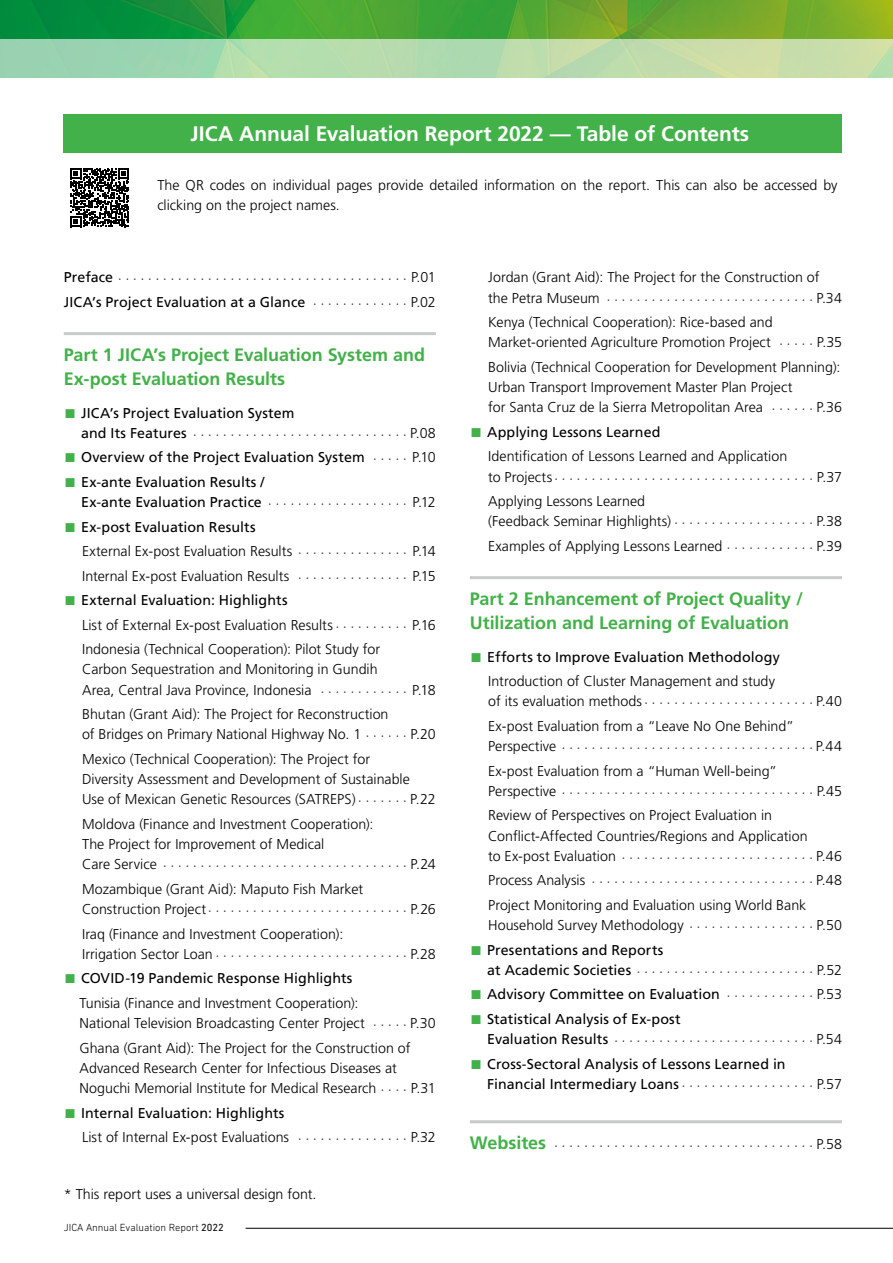
<style>
.page{position:relative;width:893px;height:1263px;background:#fff}
.page>*{position:absolute;margin:0;border:0;box-sizing:border-box;transform-origin:0 0}
.t1{font:700 21px "Frutiger LT Pro";letter-spacing:-.005em;color:#fff}
.t2{font:700 18px/24px "Frutiger LT Pro";letter-spacing:-.005em;color:#43b149}
.t3{font:300 14.25px/20.2px "Frutiger LT Pro";color:#000}
.t4{font:14.25px/20.2px "Frutiger LT Pro";letter-spacing:.005em;color:#000}
.t5{font:300 10.5px "DIN Next LT Pro";color:#000}
.t6{font:7.5px "Hiragino UD Sans Std N W3";color:#000}
.s1{font-family:"Frutiger LT Pro";font-size:14.25px}
.s2{font-family:"Frutiger LT Pro";font-weight:300;font-size:14.25px}
.s3{font-family:"Hiragino UD Sans Std N W3";font-size:7.5px}
.s4{font-weight:300}
.s5{color:#43b149}
.s6{font-weight:400}
.s7{font-family:"Hiragino UD Sans Std N W3";font-weight:400;font-size:7.5px}
</style>
<div class="page">
<img style="left:0;top:0;width:893px;height:39px">
<svg style="left:0;top:39px;width:893px;height:39px;background:#b5daac"></svg>
<hr style="left:246px;top:1228px;width:647px;height:1px;background:#000">
<hr style="left:64px;top:332px;width:372px;height:3px;background:#c9caca">
<hr style="left:470px;top:576px;width:372px;height:3px;background:#c9caca">
<hr style="left:470px;top:1120px;width:372px;height:3px;background:#c9caca">
<div style="left:64px;top:115px;width:778px;height:38px;background:#43b149"></div>
<svg style="left:70px;top:168px;width:59px;height:59px"></svg>
<h1 class="t1" style="left:190px;top:122px;width:560px">JICA Annual Evaluation Report 2022 — Table of Contents</h1>
<p class="t3" style="left:157px;top:176px;width:682px;line-height:19.5px">The QR codes on individual pages provide detailed information on the report. This can also be accessed by clicking on the project names.</p>
<p class="t6" style="left:64px;top:274px;width:374px"><span class="s1">Preface</span>・・・・・・・・・・・・・・・・・・・・・・・・・・・・・・・・・・・・・・・・ <span class="s2">P.01</span></p>
<p class="t4" style="left:64px;top:292px;width:374px">JICA’s Project Evaluation at a Glance<span class="s3">・・・・・・・・・・・・・・</span> <span class="s4">P.02</span></p>
<p class="t2" style="left:64px;top:342px;width:363px">Part 1 JICA’s Project Evaluation System and<br>Ex-post Evaluation Results</p>
<p class="t4" style="left:64px;top:403px;width:232px"><span class="s5">■</span> JICA’s Project Evaluation System</p>
<p class="t6" style="left:81px;top:429px;width:356px"><span class="s1">and Its Features</span>・・・・・・・・・・・・・・・・・・・・・・・・・・・・・・ <span class="s2">P.08</span></p>
<p class="t4" style="left:64px;top:447px;width:374px"><span class="s5">■</span> Overview of the Project Evaluation System<span class="s3">・ ・・・・・</span> <span class="s4">P.10</span></p>
<p class="t4" style="left:81px;top:472px;width:356px;text-indent:-17px"><span class="s5">■</span> Ex-ante Evaluation Results /<br>Ex-ante Evaluation Practice<span class="s3">・・・・・・・・・・・・・・・・・・・・</span> <span class="s4">P.12</span></p>
<p class="t3" style="left:82px;top:515px;width:355px;line-height:24.5px;text-indent:-18px"><span class="s5">■</span> <span class="s6">Ex-post Evaluation Results<br></span>External Ex-post Evaluation Results<span class="s7">・・・・・・・・・・・・・・・・</span> P.14<br>Internal Ex-post Evaluation Results<span class="s7">・ ・・・・・・・・・・・・・・・</span> P.15</p>
<p class="t3" style="left:82px;top:588px;width:355px;line-height:24.5px;text-indent:-18px"><span class="s5">■</span> <span class="s6">External Evaluation: Highlights<br></span>List of External Ex-post Evaluation Results<span class="s7">・・・・・・・・・・・</span> P.16<br>Indonesia (Technical Cooperation): Pilot Study for</p>
<p class="t3" style="left:82px;top:659px;width:355px">Carbon Sequestration and Monitoring in Gundih<br>Area, Central Java Province, Indonesia<span class="s7">・ ・・・・・・・・・・・・</span> P.18</p>
<p class="t3" style="left:82px;top:704px;width:355px">Bhutan (Grant Aid): The Project for Reconstruction<br>of Bridges on Primary National Highway No. 1<span class="s7">・・・・・・・</span> P.20</p>
<p class="t3" style="left:82px;top:749px;width:355px">Mexico (Technical Cooperation): The Project for<br>Diversity Assessment and Development of Sustainable<br>Use of Mexican Genetic Resources (SATREPS)<span class="s7">・・・・・・・・</span> P.22</p>
<p class="t3" style="left:82px;top:814px;width:293px">Moldova (Finance and Investment Cooperation):<br>The Project for Improvement of Medical</p>
<p class="t6" style="left:82px;top:861px;width:355px"><span class="s2">Care Service</span>・・・・・・・・・・・・・・・・・・・・・・・・・・・・・・・・・・ <span class="s2">P.24</span></p>
<p class="t3" style="left:82px;top:879px;width:283px">Mozambique (Grant Aid): Maputo Fish Market</p>
<p class="t6" style="left:82px;top:906px;width:355px"><span class="s2">Construction Project</span>・・・・・・・・・・・・・・・・・・・・・・・・・・・ <span class="s2">P.26</span></p>
<p class="t3" style="left:82px;top:924px;width:263px">Iraq (Finance and Investment Cooperation):</p>
<p class="t6" style="left:82px;top:950px;width:355px"><span class="s2">Irrigation Sector Loan</span>・・・・・・・・・・・・・・・・・・・・・・・・・・・ <span class="s2">P.28</span></p>
<p class="t3" style="left:80px;top:966px;width:281px;line-height:24.5px;text-indent:-16px"><span class="s5">■</span> <span class="s6">COVID-19 Pandemic Response Highlights<br></span>Tunisia (Finance and Investment Cooperation):</p>
<p class="t3" style="left:80px;top:1011px;width:358px;line-height:24.5px">National Television Broadcasting Center Project<span class="s7">・・・・・・</span> P.30<br>Ghana (Grant Aid): The Project for the Construction of</p>
<p class="t3" style="left:80px;top:1058px;width:358px">Advanced Research Center for Infectious Diseases at<br>Noguchi Memorial Institute for Medical Research<span class="s7">・・・・・</span> P.31</p>
<p class="t3" style="left:82px;top:1101px;width:355px;line-height:24.5px;text-indent:-18px"><span class="s5">■</span> <span class="s6">Internal Evaluation: Highlights<br></span>List of Internal Ex-post Evaluations<span class="s7">・ ・・・・・・・・・・・・・・・</span> P.32</p>
<p class="t3" style="left:64px;top:1184px;width:254px">* This report uses a universal design font.</p>
<p class="t5" style="left:64px;top:1221px;width:162px">JICA Annual Evaluation Report <span class="s6">2022</span></p>
<p class="t3" style="left:488px;top:267px;width:333px">Jordan (Grant Aid): The Project for the Construction of</p>
<p class="t6" style="left:488px;top:294px;width:355px"><span class="s2">the Petra Museum</span>・・・・・・・・・・・・・・・・・・・・・・・・・・・・・ <span class="s2">P.34</span></p>
<p class="t3" style="left:488px;top:312px;width:355px">Kenya (Technical Cooperation): Rice-based and<br>Market-oriented Agriculture Promotion Project<span class="s7">・・・・・・</span> P.35</p>
<p class="t3" style="left:488px;top:357px;width:355px">Bolivia (Technical Cooperation for Development Planning):<br>Urban Transport Improvement Master Plan Project<br>for Santa Cruz de la Sierra Metropolitan Area<span class="s7">・ ・・・・・・</span> P.36</p>
<p class="t3" style="left:488px;top:420px;width:301px;line-height:24.5px;text-indent:-18px"><span class="s5">■</span> <span class="s6">Applying Lessons Learned<br></span>Identification of Lessons Learned and Application</p>
<p class="t6" style="left:488px;top:473px;width:355px"><span class="s2">to Projects</span>・・・・・・・・・・・・・・・・・・・・・・・・・・・・・・・・・・・・ <span class="s2">P.37</span></p>
<p class="t3" style="left:488px;top:491px;width:355px">Applying Lessons Learned<br>(Feedback Seminar Highlights)<span class="s7">・・・・・・・・・・・・・・・・・・・・</span> P.38</p>
<p class="t3" style="left:488px;top:536px;width:355px">Examples of Applying Lessons Learned<span class="s7">・・・・・・・・・・・・・</span> P.39</p>
<p class="t2" style="left:470px;top:586px;width:335px">Part 2 Enhancement of Project Quality /<br>Utilization and Learning of Evaluation</p>
<p class="t3" style="left:488px;top:645px;width:293px;line-height:24.5px;text-indent:-18px"><span class="s5">■</span> <span class="s6">Efforts to Improve Evaluation Methodology<br></span>Introduction of Cluster Management and study</p>
<p class="t3" style="left:488px;top:689px;width:355px;line-height:24.5px">of its evaluation methods<span class="s7">・・・・・・・・・・・・・・・・・・・・・・・・</span> P.40<br>Ex-post Evaluation from a “Leave No One Behind”</p>
<p class="t6" style="left:488px;top:743px;width:355px"><span class="s2">Perspective</span>・・・・・・・・・・・・・・・・・・・・・・・・・・・・・・・・・・・<span class="s2">P.44</span></p>
<p class="t3" style="left:488px;top:761px;width:290px">Ex-post Evaluation from a “Human Well-being”</p>
<p class="t6" style="left:488px;top:787px;width:355px"><span class="s2">Perspective</span>・・・・・・・・・・・・・・・・・・・・・・・・・・・・・・・・・・・ <span class="s2">P.45</span></p>
<p class="t3" style="left:488px;top:805px;width:321px">Review of Perspectives on Project Evaluation in<br>Conflict-Affected Countries/Regions and Application</p>
<p class="t6" style="left:488px;top:852px;width:355px"><span class="s2">to Ex-post Evaluation</span>・・・・・・・・・・・・・・・・・・・・・・・・・・・ <span class="s2">P.46</span></p>
<p class="t6" style="left:488px;top:877px;width:355px"><span class="s2">Process Analysis</span>・・・・・・・・・・・・・・・・・・・・・・・・・・・・・・・<span class="s2">P.48</span></p>
<p class="t3" style="left:488px;top:895px;width:355px">Project Monitoring and Evaluation using World Bank<br>Household Survey Methodology<span class="s7">・・・・・・・・・・・・・・・・・・</span> P.50</p>
<p class="t4" style="left:470px;top:940px;width:195px"><span class="s5">■</span> Presentations and Reports</p>
<p class="t6" style="left:487px;top:966px;width:356px"><span class="s1">at Academic Societies</span>・・・・・・・・・・・・・・・・・・・・・・・・・ <span class="s2">P.52</span></p>
<p class="t4" style="left:470px;top:984px;width:374px"><span class="s5">■</span> Advisory Committee on Evaluation<span class="s3">・・・・・・・・・・・・・</span> <span class="s4">P.53</span></p>
<p class="t4" style="left:470px;top:1009px;width:212px"><span class="s5">■</span> Statistical Analysis of Ex-post</p>
<p class="t6" style="left:487px;top:1036px;width:356px"><span class="s1">Evaluation Results</span>・・・・・・・・・・・・・・・・・・・・・・・・・・・・ <span class="s2">P.54</span></p>
<p class="t4" style="left:487px;top:1054px;width:356px;text-indent:-17px"><span class="s5">■</span> Cross-Sectoral Analysis of Lessons Learned in<br>Financial Intermediary Loans<span class="s3">・・・・・・・・・・・・・・・・・・・</span> <span class="s4">P.57</span></p>
<p class="t2" style="left:470px;top:1130px;width:78px">Websites</p>
<p class="t6" style="left:546px;top:1140px;width:297px">・・・・・・・・・・・・・・・・・・・・・・・・・・・・・・・・・・・・ <span class="s2">P.58</span></p>
</div>
